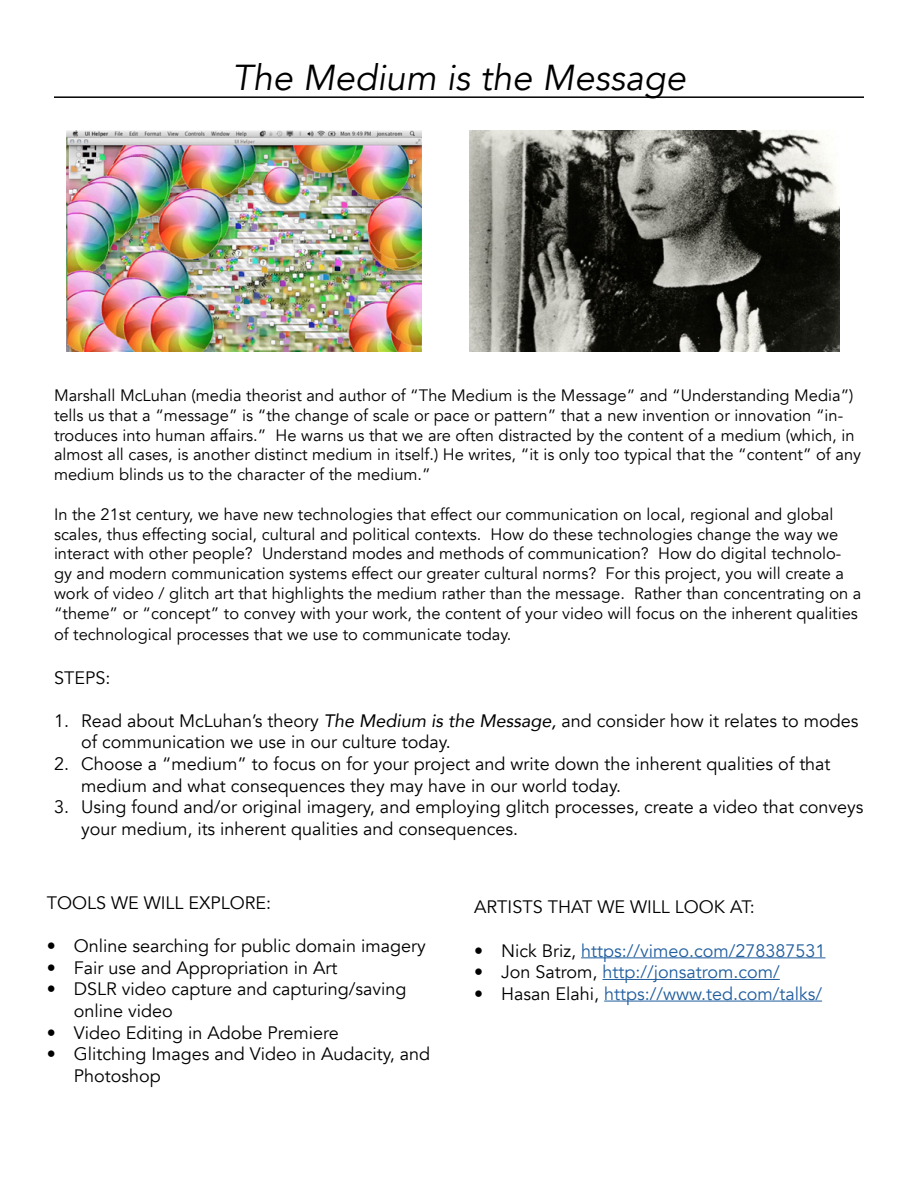
<style>
.page{position:relative;width:918px;height:1188px;background:#fff}
.page>*{position:absolute;margin:0;border:0;box-sizing:border-box;transform-origin:0 0}
.t1{font:italic 36px "Avenir";color:#000}
.t2{font:18px/21.6px "Avenir";color:#000}
.t3{font:18px "Avenir";color:#215e9e}
.t4{font:16.5px/19.8px "Avenir";color:#000}
.s1{font-style:italic}
.s2{color:#000}
</style>
<div class="page">
<hr style="left:54px;top:96px;width:810px;height:2px;background:#000">
<hr style="left:581px;top:957px;width:244px;height:1px;background:#215e9e">
<hr style="left:602px;top:979px;width:178px;height:1px;background:#215e9e">
<hr style="left:604px;top:1001px;width:218px;height:1px;background:#215e9e">
<img style="left:470px;top:131px;width:370px;height:221px">
<img style="left:67px;top:130px;width:355px;height:222px">
<h1 class="t1" style="left:232px;top:56px;width:455px">The Medium is the Message</h1>
<p class="t4" style="left:54px;top:386px;width:809px">Marshall McLuhan (media theorist and author of “The Medium is the Message” and “Understanding Media”) tells us that a “message” is “the change of scale or pace or pattern” that a new invention or innovation “in&shy;troduces into human affairs.” He warns us that we are often distracted by the content of a medium (which, in almost all cases, is another distinct medium in itself.) He writes, “it is only too typical that the “content” of any medium blinds us to the character of the medium.”</p>
<p class="t4" style="left:54px;top:505px;width:809px">In the 21st century, we have new technologies that effect our communication on local, regional and global scales, thus effecting social, cultural and political contexts. How do these technologies change the way we interact with other people? Understand modes and methods of communication? How do digital technolo&shy;gy and modern communication systems effect our greater cultural norms? For this project, you will create a work of video / glitch art that highlights the medium rather than the message. Rather than concentrating on a “theme” or “concept” to convey with your work, the content of your video will focus on the inherent qualities</p>
<p class="t4" style="left:54px;top:625px;width:459px">of technological processes that we use to communicate today.</p>
<p class="t2" style="left:54px;top:667px;width:58px">STEPS:</p>
<p class="t2" style="left:81px;top:710px;width:779px;text-indent:-27px">1. Read about McLuhan’s theory <span class="s1">The Medium is the Message,</span> and consider how it relates to modes of communication we use in our culture today.</p>
<p class="t2" style="left:81px;top:753px;width:751px;text-indent:-27px">2. Choose a “medium” to focus on for your project and write down the inherent qualities of that medium and what consequences they may have in our world today.</p>
<p class="t2" style="left:81px;top:797px;width:784px;text-indent:-27px">3. Using found and/or original imagery, and employing glitch processes, create a video that conveys your medium, its inherent qualities and consequences.</p>
<p class="t2" style="left:47px;top:892px;width:226px">TOOLS WE WILL EXPLORE:</p>
<p class="t2" style="left:47px;top:936px;width:381px">• Online searching for public domain imagery</p>
<p class="t2" style="left:47px;top:957px;width:292px">• Fair use and Appropriation in Art</p>
<p class="t2" style="left:74px;top:979px;width:334px;text-indent:-27px">• DSLR video capture and capturing/saving online video</p>
<p class="t2" style="left:47px;top:1022px;width:294px">• Video Editing in Adobe Premiere</p>
<p class="t2" style="left:74px;top:1044px;width:358px;text-indent:-27px">• Glitching Images and Video in Audacity, and<br>Photoshop</p>
<p class="t2" style="left:474px;top:897px;width:282px">ARTISTS THAT WE WILL LOOK AT:</p>
<p class="t3" style="left:474px;top:940px;width:353px"><span class="s2">• Nick Briz,</span> https://vimeo.com/278387531</p>
<p class="t3" style="left:474px;top:961px;width:307px"><span class="s2">• Jon Satrom,</span> http://jonsatrom.com/</p>
<p class="t3" style="left:474px;top:983px;width:349px"><span class="s2">• Hasan Elahi,</span> https://www.ted.com/talks/</p>
</div>
